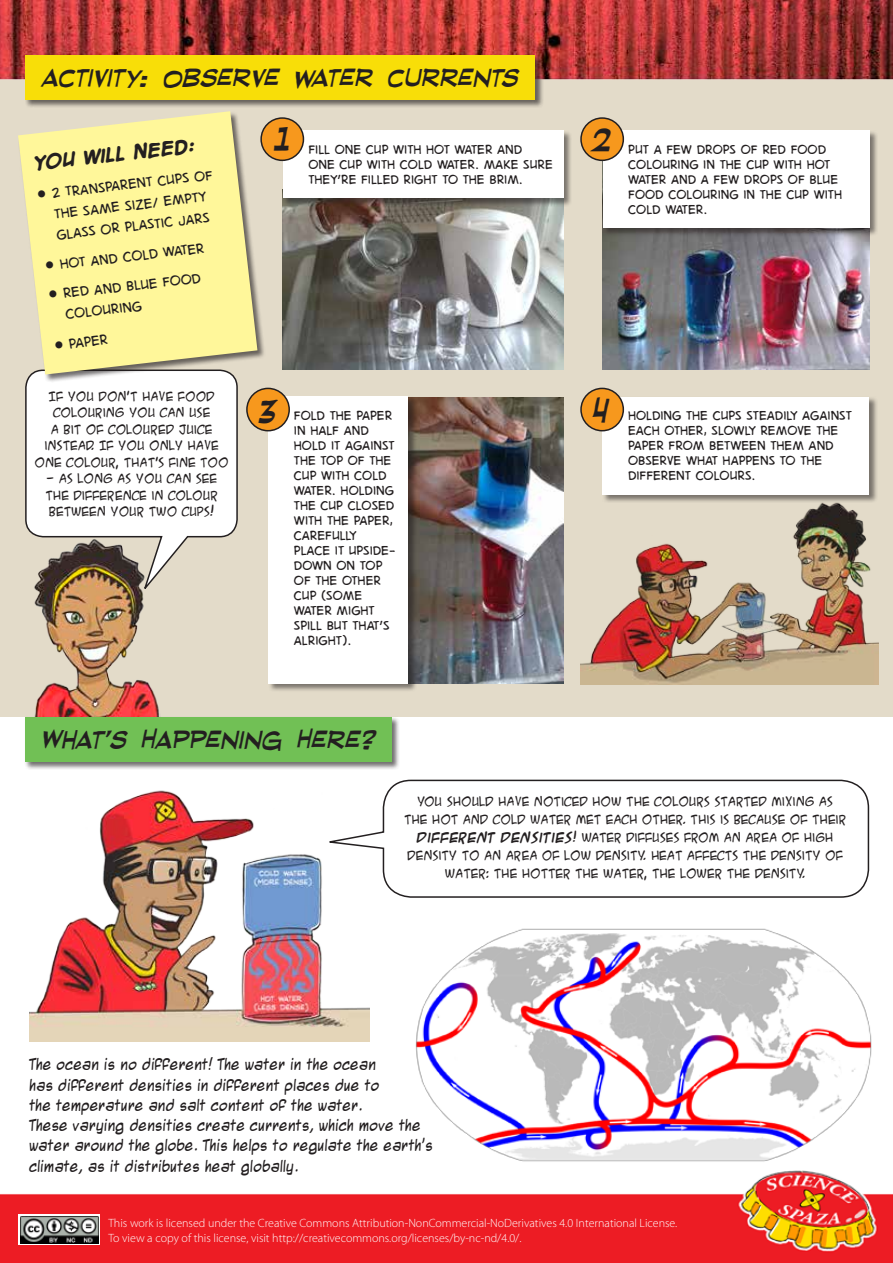
<style>
.page{position:relative;width:893px;height:1263px;background:#fff}
.page>*{position:absolute;margin:0;border:0;box-sizing:border-box;transform-origin:0 0}
.t1{font:italic 44.55px "Red State Blue State BB";color:#231f20}
.t2{font:italic 33.6px "Red State Blue State BB";color:#231f20}
.t3{font:700 25.5px "Digital Strip.BB";color:#231f20}
.t4{font:18px/21px "Digital Strip.BB";color:#231f20}
.t5{font:16.5px/15px "Digital Strip.BB";color:#231f20}
.t6{font:15px/20.2px "Mighty Zeo 20";color:#231f20}
.t7{font:12px/16.5px "ACME Secret Agent";color:#231f20;text-align:center}
.t8{font:300 12px/14.4px "Myriad Pro";color:#fff}
.s1{font-weight:700}
</style>
<div class="page">
<img style="left:415px;top:928px;width:457px;height:215px">
<div style="left:0;top:77px;width:893px;height:640px;background:#e3dbc9"></div>
<img style="left:0;top:0;width:893px;height:129px">
<img style="left:0;top:1143px;width:893px;height:120px">
<div style="left:19px;top:1215px;width:81px;height:30px;background:linear-gradient(to right,#010101,#010101)"></div>
<img style="left:20px;top:1216px;width:78px;height:27px">
<div style="left:25px;top:54px;width:519px;height:54px;background:#231f20;opacity:.65"></div>
<div style="left:25px;top:55px;width:510px;height:45px;background:#f8de08"></div>
<img style="left:283px;top:207px;width:280px;height:162px">
<img style="left:603px;top:237px;width:267px;height:132px">
<div style="left:282px;top:130px;width:290px;height:77px;background:#231f20;opacity:.55"></div>
<div style="left:283px;top:130px;width:280px;height:68px;background:#fff"></div>
<div style="left:602px;top:130px;width:276px;height:107px;background:#231f20;opacity:.55"></div>
<div style="left:603px;top:130px;width:267px;height:98px;background:#fff"></div>
<div style="left:261px;top:118px;width:42px;height:42px;background:#f7981d;border-radius:50%"></div>
<div style="left:260px;top:117px;width:44px;height:44px;border:2px solid #231f20;border-radius:50%"></div>
<div style="left:581px;top:118px;width:42px;height:42px;background:#f7981d;border-radius:50%"></div>
<div style="left:580px;top:117px;width:44px;height:44px;border:2px solid #231f20;border-radius:50%"></div>
<img style="left:417px;top:397px;width:146px;height:287px">
<div style="left:268px;top:396px;width:149px;height:297px;background:#231f20;opacity:.55"></div>
<div style="left:268px;top:397px;width:140px;height:287px;background:#fff"></div>
<div style="left:247px;top:388px;width:42px;height:43px;background:#f7981d;border-radius:50%"></div>
<div style="left:246px;top:388px;width:44px;height:43px;border:2px solid #231f20;border-radius:50%"></div>
<svg style="left:25px;top:383px;width:213px;height:187px;background:#f9f8f7"></svg>
<div style="left:18px;top:111px;width:248px;height:272px;background:#231f20;opacity:.65"></div>
<svg style="left:18px;top:111px;width:239px;height:263px;background:#f5ee9f"></svg>
<img style="left:28px;top:536px;width:133px;height:180px">
<img style="left:580px;top:503px;width:299px;height:182px">
<div style="left:602px;top:396px;width:276px;height:107px;background:#231f20;opacity:.55"></div>
<div style="left:602px;top:397px;width:267px;height:97px;background:#fff"></div>
<div style="left:581px;top:388px;width:42px;height:43px;background:#f7981d;border-radius:50%"></div>
<div style="left:580px;top:388px;width:44px;height:43px;border:2px solid #231f20;border-radius:50%"></div>
<img style="left:29px;top:790px;width:341px;height:251px">
<div style="left:25px;top:716px;width:375px;height:54px;background:#231f20;opacity:.65"></div>
<div style="left:25px;top:717px;width:366px;height:44px;background:#71c055"></div>
<svg style="left:320px;top:779px;width:550px;height:119px"></svg>
<svg style="left:38px;top:190px;width:8px;height:8px"></svg>
<svg style="left:46px;top:261px;width:8px;height:8px"></svg>
<svg style="left:49px;top:290px;width:8px;height:8px"></svg>
<svg style="left:55px;top:341px;width:8px;height:7px"></svg>
<h2 class="t2" style="left:42px;top:64px;width:478px">activity: Observe water currents</h2>
<h3 class="t3" style="left:32px;top:154px;width:164px;rotate:-7deg">You will need:</h3>
<p class="t4" style="left:51px;top:181px;width:163px;rotate:-6deg">2 transparent cups of the same size/ empty glass or plastic jars</p>
<p class="t4" style="left:58px;top:248px;width:147px;line-height:29.5px;rotate:-6deg">Hot and cold water<br>Red and blue food</p>
<p class="t4" style="left:64px;top:298px;width:78px;line-height:29.7px;rotate:-6deg">colouring<br>Paper</p>
<p class="t7" style="left:34px;top:388px;width:196px">IF YOU DON’T HAVE FOOD<br>COLOURING YOU CAN USE<br>A BIT OF COLOURED JUICE<br>INSTEAD. IF YOU ONLY HAVE<br>ONE COLOUR, THAT’S FINE TOO</p>
<p class="t7" style="left:46px;top:470px;width:174px;text-align:justify">- AS LONG AS YOU CAN SEE THE DIFFERENCE IN COLOUR BETWEEN YOUR TWO CUPS!</p>
<h1 class="t1" style="left:274px;top:121px;width:18px">1</h1>
<h1 class="t1" style="left:590px;top:121px;width:22px">2</h1>
<p class="t5" style="left:308px;top:141px;width:246px">Fill one cup with hot water and one cup with cold water. Make sure they’re filled right to the brim.</p>
<p class="t5" style="left:628px;top:141px;width:215px">Put a few drops of red food colouring in the cup with hot water and a few drops of blue food colouring in the cup with cold water.</p>
<h1 class="t1" style="left:258px;top:391px;width:20px">3</h1>
<p class="t5" style="left:294px;top:407px;width:103px">Fold the paper in half and hold it against the top of the cup with cold water. Holding the cup closed with the paper, carefully place it upside&shy;down on top of the other cup (some water might spill but that’s alright).</p>
<h1 class="t1" style="left:592px;top:391px;width:17px">4</h1>
<p class="t5" style="left:628px;top:407px;width:225px">Holding the cups steadily against each other, slowly remove the paper from between them and observe what happens to the different colours.</p>
<h2 class="t2" style="left:41px;top:726px;width:335px">What’s Happening Here?</h2>
<p class="t7" style="left:404px;top:792px;width:444px;line-height:18px">YOU SHOULD HAVE NOTICED HOW THE COLOURS STARTED MIXING AS THE HOT AND COLD WATER MET EACH OTHER. THIS IS BECAUSE OF THEIR <span class="s1">DIFFERENT DENSITIES</span>! WATER DIFFUSES FROM AN AREA OF HIGH DENSITY TO AN AREA OF LOW DENSITY. HEAT AFFECTS THE DENSITY OF WATER: THE HOTTER THE WATER, THE LOWER THE DENSITY.</p>
<p class="t6" style="left:29px;top:1055px;width:405px">The ocean is no different! The water in the ocean<br>has different densities in different places due to<br>the temperature and salt content of the water.<br>These varying densities create currents, which move the water around the globe. This helps to regulate the earth’s climate, as it distributes heat globally.</p>
<p class="t8" style="left:108px;top:1216px;width:570px">This work is licensed under the Creative Commons Attribution-NonCommercial-NoDerivatives 4.0 International License.<br>To view a copy of this license, visit http://creativecommons.org/licenses/by-nc-nd/4.0/.</p>
</div>
